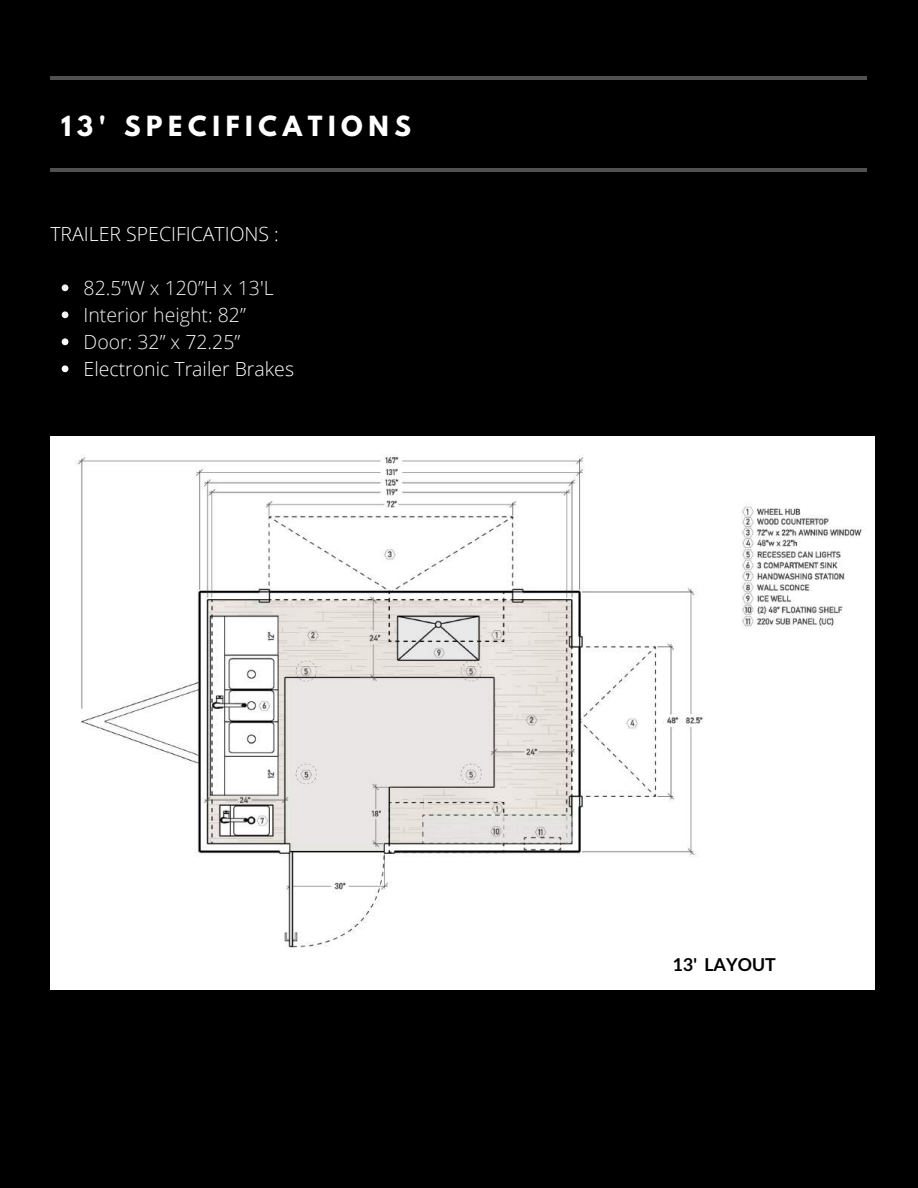
<style>
.page{position:relative;width:918px;height:1188px;background:#000}
.page>*{position:absolute;margin:0;border:0;box-sizing:border-box;transform-origin:0 0}
.t1{font:700 24.6px "League Spartan";letter-spacing:.23em;color:#fff}
.t2{font:300 19.5px/27px "Open Sans";color:#f4f4f4}
.t3{font:300 19.5px "Open Sans";color:#fff}
.t4{font:700 17.85px "Lato";color:#000}
</style>
<div class="page">
<svg style="left:62px;top:284px;width:6px;height:7px"></svg>
<svg style="left:62px;top:311px;width:6px;height:7px"></svg>
<svg style="left:62px;top:338px;width:6px;height:7px"></svg>
<svg style="left:62px;top:365px;width:6px;height:7px"></svg>
<img style="left:50px;top:437px;width:825px;height:552px">
<hr style="left:50px;top:76px;width:817px;height:3px;background:#515151">
<hr style="left:50px;top:168px;width:817px;height:3px;background:#515151">
<p class="t1" style="left:61px;top:114px;width:352px">13' SPECIFICATIONS</p>
<p class="t3" style="left:50px;top:220px;width:230px">TRAILER SPECIFICATIONS :</p>
<p class="t2" style="left:84px;top:274px;width:192px">82.5”W x 120”H x 13'L<br>Interior height: 82”<br>Door: 32” x 72.25”</p>
<p class="t3" style="left:84px;top:355px;width:212px">Electronic Trailer Brakes</p>
<p class="t4" style="left:673px;top:953px;width:105px">13' LAYOUT</p>
</div>
